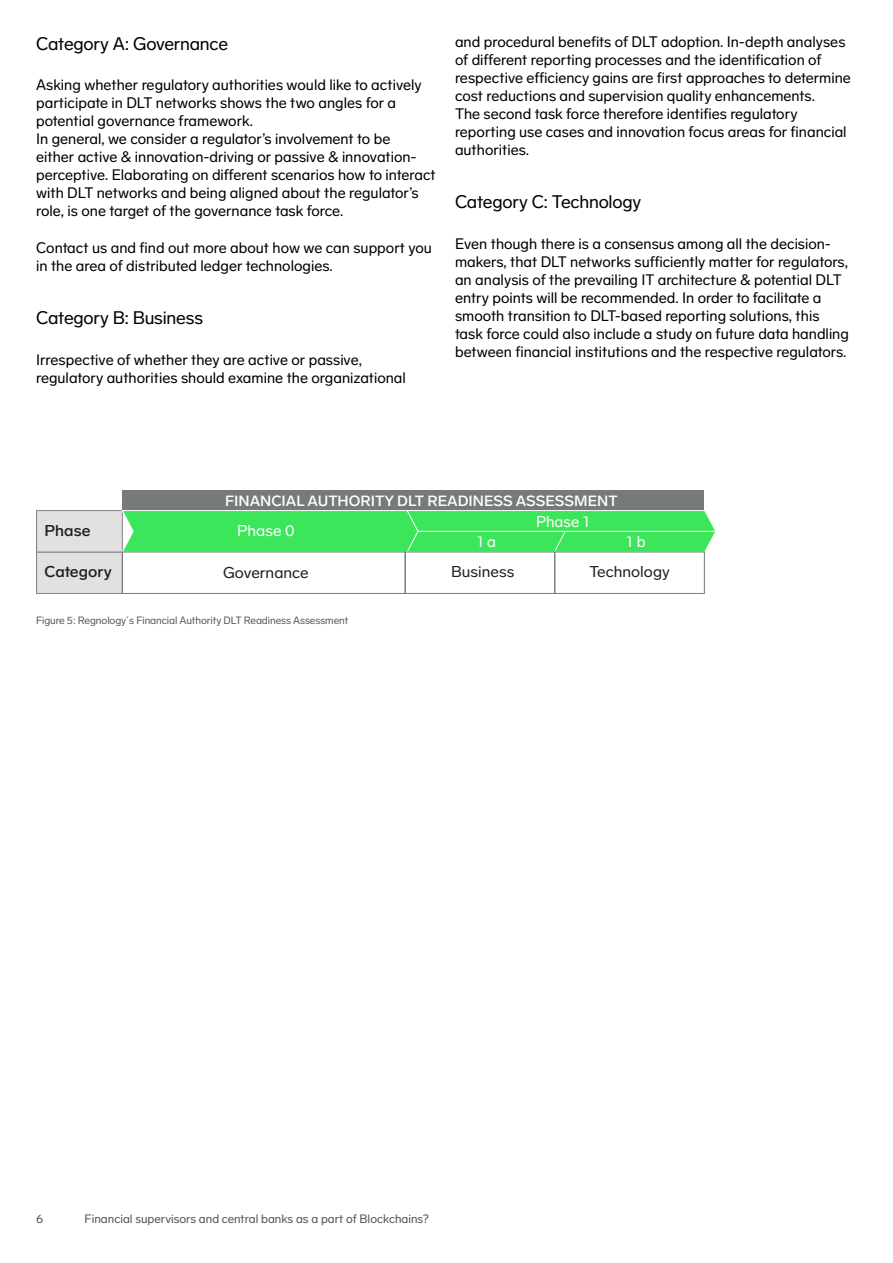
<style>
.page{position:relative;width:893px;height:1263px;background:#fff}
.page>*{position:absolute;margin:0;border:0;box-sizing:border-box;transform-origin:0 0}
.t1{font:18px "Regnology Sans";letter-spacing:-.015em;color:#000}
.t2{font:15.45px "Regnology Sans";color:#231f20;scale:1.04 1}
.t3{font:500 15.45px "Regnology Sans";color:#231f20;scale:1.04 1}
.t4{font:15.45px "Regnology Sans";color:#fff}
.t5{font:15.45px "Regnology Sans";color:#fff;scale:1.04 1}
.t6{font:15px/18px "Regnology Sans";color:#000}
.t7{font:500 14.7px "Regnology Sans";color:#fff;scale:1.04 1}
.t8{font:12px "Regnology Sans";color:#545456}
.t9{font:10.5px "Regnology Sans";letter-spacing:-.01em;color:#58595b}
</style>
<div class="page">
<div style="left:37px;top:552px;width:85px;height:41px;background:#e1e2e0"></div>
<div style="left:36px;top:552px;width:87px;height:42px;border:1px solid #808285"></div>
<div style="left:37px;top:511px;width:85px;height:41px;background:#e1e2e0"></div>
<div style="left:36px;top:510px;width:87px;height:42px;border:1px solid #808285"></div>
<div style="left:122px;top:490px;width:582px;height:21px;background:#767a7b"></div>
<svg style="left:121px;top:510px;width:595px;height:44px;background:#49e565"></svg>
<div style="left:122px;top:552px;width:284px;height:42px;border:1px solid #767a7b"></div>
<div style="left:405px;top:552px;width:150px;height:42px;border:1px solid #767a7b"></div>
<div style="left:554px;top:552px;width:151px;height:42px;border:1px solid #767a7b"></div>
<p class="t1" style="left:36px;top:33px;width:193px">Category A: Governance</p>
<p class="t6" style="left:36px;top:76px;width:401px">Asking whether regulatory authorities would like to actively participate in DLT networks shows the two angles for a potential governance framework.<br>In general, we consider a regulator’s involvement to be<br>either active &amp; innovation-driving or passive &amp; innovation&shy;perceptive. Elaborating on different scenarios how to interact with DLT networks and being aligned about the regulator’s role, is one target of the governance task force.</p>
<p class="t6" style="left:36px;top:239px;width:397px">Contact us and find out more about how we can support you in the area of distributed ledger technologies.</p>
<p class="t1" style="left:36px;top:307px;width:168px">Category B: Business</p>
<p class="t6" style="left:36px;top:350px;width:371px">Irrespective of whether they are active or passive, regulatory authorities should examine the organizational</p>
<p class="t6" style="left:455px;top:33px;width:397px">and procedural benefits of DLT adoption. In-depth analyses of different reporting processes and the identification of respective efficiency gains are first approaches to determine cost reductions and supervision quality enhancements.<br>The second task force therefore identifies regulatory reporting use cases and innovation focus areas for financial authorities.</p>
<p class="t1" style="left:455px;top:191px;width:188px">Category C: Technology</p>
<p class="t6" style="left:455px;top:234px;width:395px">Even though there is a consensus among all the decision&shy;makers, that DLT networks sufficiently matter for regulators, an analysis of the prevailing IT architecture &amp; potential DLT entry points will be recommended. In order to facilitate a smooth transition to DLT-based reporting solutions, this task force could also include a study on future data handling between financial institutions and the respective regulators.</p>
<p class="t3" style="left:45px;top:521px;width:46px">Phase</p>
<p class="t7" style="left:225px;top:492px;width:379px">FINANCIAL AUTHORITY DLT READINESS ASSESSMENT</p>
<p class="t5" style="left:237px;top:522px;width:57px">Phase 0</p>
<p class="t4" style="left:536px;top:512px;width:55px">Phase 1</p>
<p class="t4" style="left:477px;top:532px;width:21px">1 a</p>
<p class="t4" style="left:626px;top:532px;width:21px">1 b</p>
<p class="t3" style="left:45px;top:563px;width:66px">Category</p>
<p class="t2" style="left:451px;top:563px;width:62px">Business</p>
<p class="t2" style="left:223px;top:563px;width:84px">Governance</p>
<p class="t9" style="left:36px;top:614px;width:314px">Figure 5: Regnology´s Financial Authority DLT Readiness Assessment</p>
<p class="t2" style="left:589px;top:563px;width:79px">Technology</p>
<p class="t8" style="left:36px;top:1212px;width:9px">6</p>
<p class="t8" style="left:85px;top:1212px;width:346px">Financial supervisors and central banks as a part of Blockchains?</p>
</div>
